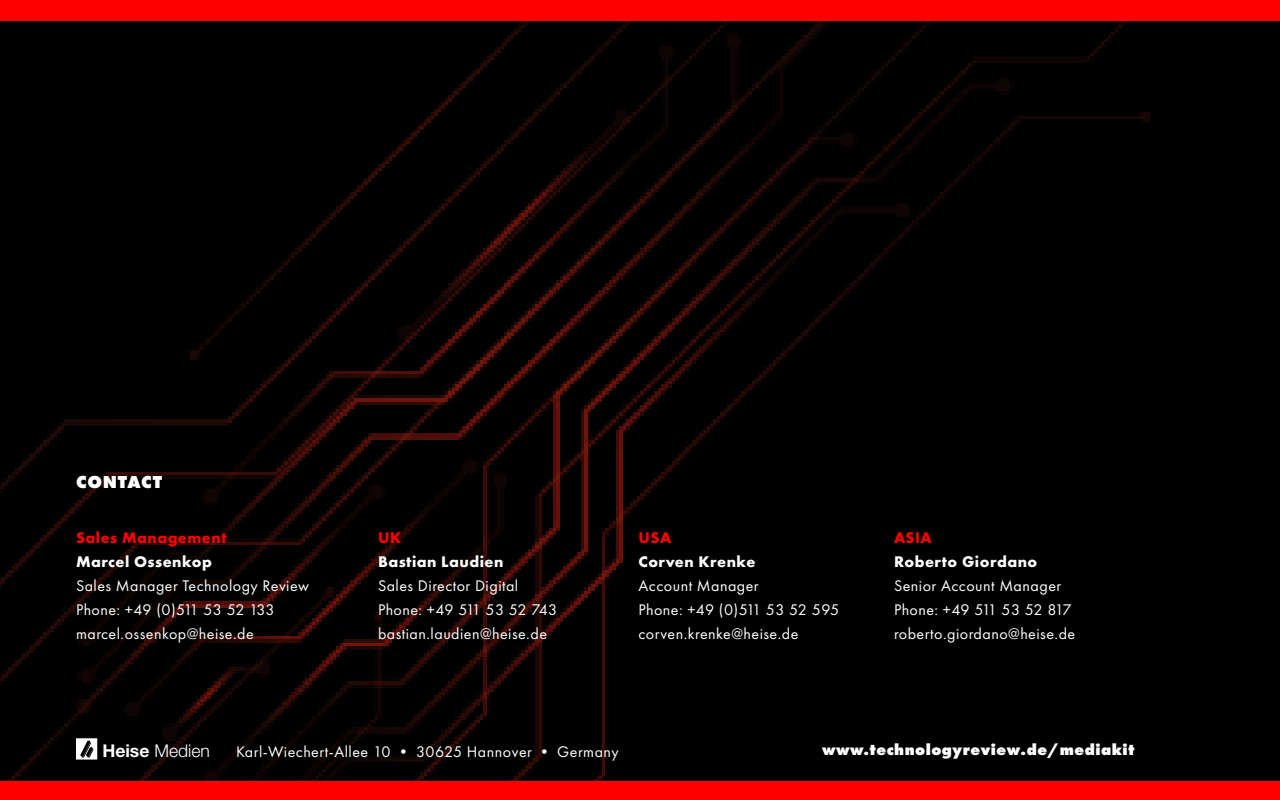
<style>
.page{position:relative;width:1280px;height:800px;background:#fff}
.page>*{position:absolute;margin:0;border:0;box-sizing:border-box;transform-origin:0 0}
.t1{font:800 18px "Futura PT";letter-spacing:.04em;color:#fff}
.t2{font:300 17.6px "Helvetica Neue";color:#fff}
.t3{font:16px/24px "Futura PT";letter-spacing:.03em;color:#fff}
.t4{font:700 16px "Futura PT";letter-spacing:.03em;color:#fff}
.t5{font:800 16px "Futura PT";letter-spacing:.03em;color:#fff}
.t6{font:700 16px "Futura PT";letter-spacing:.03em;color:#f00}
.s1{font-weight:700}
</style>
<div class="page">
<img style="left:0;top:21px;width:1280px;height:760px">
<div style="left:0;top:0;width:1280px;height:21px;background:#f00"></div>
<div style="left:0;top:781px;width:1280px;height:19px;background:#f00"></div>
<svg style="left:76px;top:738px;width:21px;height:22px"></svg>
<p class="t1" style="left:76px;top:470px;width:88px">CONTACT</p>
<p class="t6" style="left:76px;top:527px;width:152px">Sales Management</p>
<p class="t4" style="left:76px;top:551px;width:138px">Marcel Ossenkop</p>
<p class="t3" style="left:76px;top:573px;width:235px">Sales Manager Technology Review<br>Phone: +49 (0)511 53 52 133 marcel.ossenkop@heise.de</p>
<p class="t6" style="left:378px;top:527px;width:25px">UK</p>
<p class="t4" style="left:378px;top:551px;width:127px">Bastian Laudien</p>
<p class="t3" style="left:378px;top:573px;width:181px">Sales Director Digital<br>Phone: +49 511 53 52 743 bastian.laudien@heise.de</p>
<p class="t6" style="left:638px;top:527px;width:34px">USA</p>
<p class="t4" style="left:638px;top:551px;width:118px">Corven Krenke</p>
<p class="t3" style="left:638px;top:573px;width:202px">Account Manager<br>Phone: +49 (0)511 53 52 595 corven.krenke@heise.de</p>
<p class="t6" style="left:894px;top:527px;width:39px">ASIA</p>
<p class="t4" style="left:894px;top:551px;width:145px">Roberto Giordano</p>
<p class="t3" style="left:894px;top:573px;width:183px">Senior Account Manager<br>Phone: +49 511 53 52 817 roberto.giordano@heise.de</p>
<p class="t2" style="left:102px;top:740px;width:109px"><span class="s1">Heise</span> Medien</p>
<p class="t3" style="left:236px;top:739px;width:384px">Karl-Wiechert-Allee 10 • 30625 Hannover • Germany</p>
<p class="t5" style="left:822px;top:739px;width:314px">www.technologyreview.de/mediakit</p>
</div>
